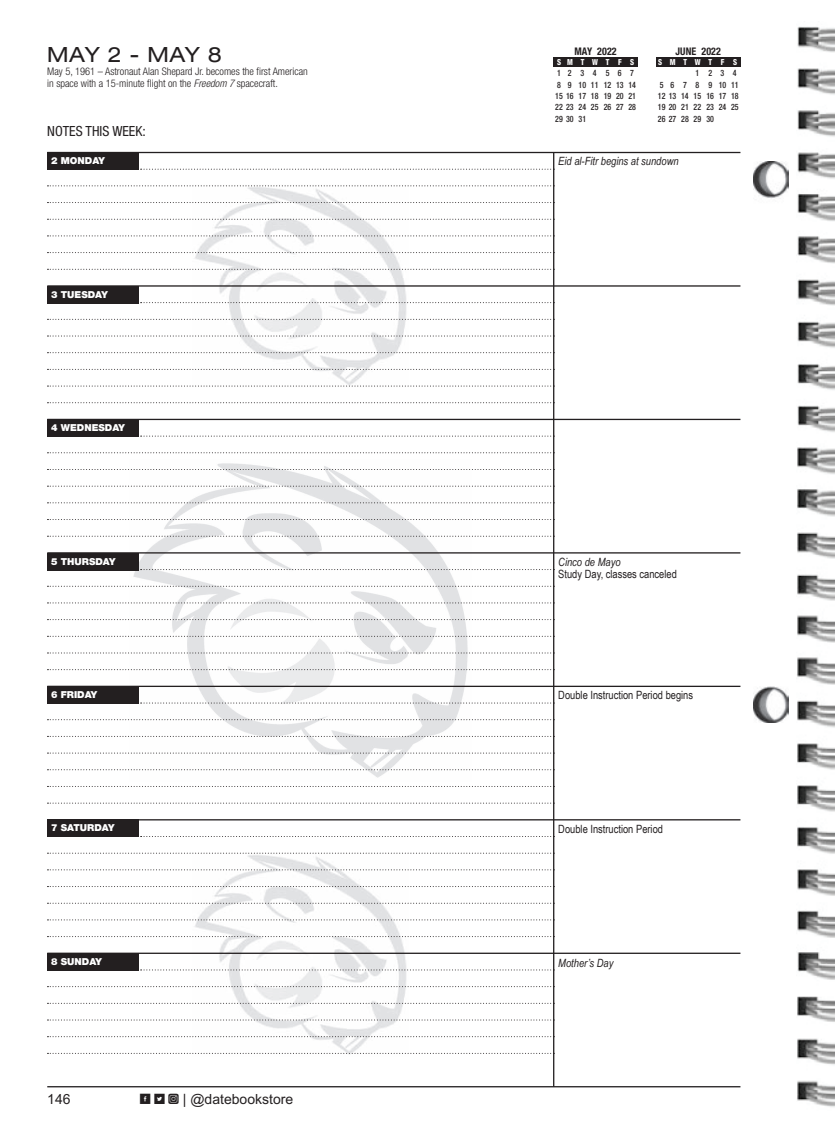
<style>
.page{position:relative;width:835px;height:1134px;background:#fff}
.page>*{position:absolute;margin:0;border:0;box-sizing:border-box;transform-origin:0 0}
.t1{font:expanded 21px "Helvetica Neue LT Std";color:#231f20}
.t2{font:14px "Social Custom Footer";color:#231f20}
.t3{font:condensed 14px "Helvetica Neue LT Std";color:#231f20}
.t4{font:11.38px "Arial Narrow";color:#231f20}
.t5{font:italic 11.38px "Arial Narrow";color:#231f20}
.t6{font:300 condensed 10.5px/12.2px "Helvetica Neue LT Std";color:#231f20}
.t7{font:700 condensed 10.5px "Helvetica Neue LT Std";letter-spacing:.01em;color:#231f20;scale:.95 1}
.t8{font:900 9.62px "Helvetica Neue LT Std";color:#fff}
.t9{font:500 condensed 8.75px/11.4px "Helvetica Neue LT Std";color:#231f20;scale:.9 1}
.t10{font:800 condensed 8.4px "Helvetica Neue LT Std";letter-spacing:1.04em;color:#fff;scale:.9 1}
.s1{font-style:italic}
</style>
<div class="page">
<img style="left:129px;top:463px;width:342px;height:315px">
<img style="left:192px;top:186px;width:216px;height:200px">
<img style="left:192px;top:855px;width:216px;height:200px">
<hr style="left:553px;top:153px;width:1px;height:934px;background:#231f20">
<hr style="left:47px;top:285px;width:693px;height:2px;background:#231f20">
<hr style="left:47px;top:419px;width:693px;height:1px;background:#231f20">
<hr style="left:47px;top:552px;width:693px;height:2px;background:#231f20">
<hr style="left:47px;top:686px;width:693px;height:1px;background:#231f20">
<hr style="left:47px;top:819px;width:693px;height:1px;background:#231f20">
<hr style="left:47px;top:953px;width:693px;height:1px;background:#231f20">
<hr style="left:47px;top:1086px;width:693px;height:1px;background:#231f20">
<div style="left:47px;top:286px;width:92px;height:17px;background:#231f20"></div>
<div style="left:47px;top:420px;width:92px;height:17px;background:#231f20"></div>
<div style="left:47px;top:553px;width:92px;height:17px;background:#231f20"></div>
<div style="left:47px;top:686px;width:92px;height:17px;background:#231f20"></div>
<div style="left:47px;top:820px;width:92px;height:17px;background:#231f20"></div>
<div style="left:47px;top:953px;width:92px;height:17px;background:#231f20"></div>
<hr style="left:47px;top:152px;width:693px;height:1px;background:#231f20">
<div style="left:47px;top:153px;width:92px;height:17px;background:#231f20"></div>
<svg style="left:141px;top:169px;width:411px;height:1px"></svg>
<svg style="left:141px;top:302px;width:411px;height:1px"></svg>
<svg style="left:141px;top:436px;width:411px;height:1px"></svg>
<svg style="left:141px;top:569px;width:411px;height:1px"></svg>
<svg style="left:141px;top:703px;width:411px;height:1px"></svg>
<svg style="left:141px;top:836px;width:411px;height:1px"></svg>
<svg style="left:141px;top:970px;width:411px;height:1px"></svg>
<svg style="left:47px;top:185px;width:505px;height:1px"></svg>
<svg style="left:47px;top:319px;width:505px;height:1px"></svg>
<svg style="left:47px;top:452px;width:505px;height:1px"></svg>
<svg style="left:47px;top:586px;width:505px;height:1px"></svg>
<svg style="left:47px;top:719px;width:505px;height:1px"></svg>
<svg style="left:47px;top:853px;width:505px;height:1px"></svg>
<svg style="left:47px;top:986px;width:505px;height:1px"></svg>
<svg style="left:47px;top:202px;width:505px;height:1px"></svg>
<svg style="left:47px;top:336px;width:505px;height:1px"></svg>
<svg style="left:47px;top:469px;width:505px;height:1px"></svg>
<svg style="left:47px;top:603px;width:505px;height:1px"></svg>
<svg style="left:47px;top:736px;width:505px;height:1px"></svg>
<svg style="left:47px;top:869px;width:505px;height:1px"></svg>
<svg style="left:47px;top:1003px;width:505px;height:1px"></svg>
<svg style="left:47px;top:219px;width:505px;height:1px"></svg>
<svg style="left:47px;top:352px;width:505px;height:1px"></svg>
<svg style="left:47px;top:486px;width:505px;height:1px"></svg>
<svg style="left:47px;top:619px;width:505px;height:1px"></svg>
<svg style="left:47px;top:753px;width:505px;height:1px"></svg>
<svg style="left:47px;top:886px;width:505px;height:1px"></svg>
<svg style="left:47px;top:1020px;width:505px;height:1px"></svg>
<svg style="left:47px;top:235px;width:505px;height:1px"></svg>
<svg style="left:47px;top:369px;width:505px;height:1px"></svg>
<svg style="left:47px;top:502px;width:505px;height:1px"></svg>
<svg style="left:47px;top:636px;width:505px;height:1px"></svg>
<svg style="left:47px;top:769px;width:505px;height:1px"></svg>
<svg style="left:47px;top:903px;width:505px;height:1px"></svg>
<svg style="left:47px;top:1036px;width:505px;height:1px"></svg>
<svg style="left:47px;top:252px;width:505px;height:1px"></svg>
<svg style="left:47px;top:386px;width:505px;height:1px"></svg>
<svg style="left:47px;top:519px;width:505px;height:1px"></svg>
<svg style="left:47px;top:653px;width:505px;height:1px"></svg>
<svg style="left:47px;top:786px;width:505px;height:1px"></svg>
<svg style="left:47px;top:919px;width:505px;height:1px"></svg>
<svg style="left:47px;top:1053px;width:505px;height:1px"></svg>
<svg style="left:47px;top:269px;width:505px;height:1px"></svg>
<svg style="left:47px;top:402px;width:505px;height:1px"></svg>
<svg style="left:47px;top:536px;width:505px;height:1px"></svg>
<svg style="left:47px;top:669px;width:505px;height:1px"></svg>
<svg style="left:47px;top:803px;width:505px;height:1px"></svg>
<svg style="left:47px;top:936px;width:505px;height:1px"></svg>
<div style="left:553px;top:57px;width:85px;height:10px;background:#231f20"></div>
<div style="left:656px;top:57px;width:84px;height:10px;background:#231f20"></div>
<img style="left:797px;top:26px;width:38px;height:1081px">
<img style="left:753px;top:161px;width:36px;height:562px">
<h1 class="t1" style="left:47px;top:42px;width:176px">MAY 2 - MAY 8</h1>
<p class="t7" style="left:574px;top:45px;width:46px">MAY 2022</p>
<p class="t7" style="left:675px;top:45px;width:49px">JUNE 2022</p>
<p class="t6" style="left:47px;top:65px;width:262px">May 5, 1961 – Astronaut Alan Shepard Jr. becomes the first American in space with a 15-minute flight on the <span class="s1">Freedom 7</span> spacecraft.</p>
<p class="t10" style="left:557px;top:57px;width:87px">SMTWT FS</p>
<p class="t10" style="left:658px;top:57px;width:89px">SMTWT F S</p>
<p class="t9" style="left:555px;top:67px;width:91px">1234567<br>8 9 1011121314<br>15 16 17 18 19 20 21<br>22 23 24 25 26 27 28<br>29 30 31</p>
<p class="t9" style="left:658px;top:67px;width:91px;text-indent:38px">1234<br>56 7 8 91011<br>12 13 14 15 16 17 18<br>19 20 21 22 23 24 25<br>26 27 28 29 30</p>
<h2 class="t3" style="left:47px;top:123px;width:100px">NOTES THIS WEEK:</h2>
<p class="t8" style="left:51px;top:155px;width:55px">2 MONDAY</p>
<p class="t8" style="left:51px;top:288px;width:58px">3 TUESDAY</p>
<p class="t8" style="left:51px;top:422px;width:75px">4 WEDNESDAY</p>
<p class="t8" style="left:51px;top:555px;width:66px">5 THURSDAY</p>
<p class="t8" style="left:51px;top:689px;width:48px">6 FRIDAY</p>
<p class="t8" style="left:51px;top:822px;width:65px">7 SATURDAY</p>
<p class="t5" style="left:558px;top:153px;width:122px">Eid al-Fitr begins at sundown</p>
<p class="t5" style="left:558px;top:554px;width:64px">Cinco de Mayo</p>
<p class="t4" style="left:558px;top:566px;width:120px">Study Day, classes canceled</p>
<p class="t4" style="left:558px;top:687px;width:136px">Double Instruction Period begins</p>
<p class="t4" style="left:558px;top:820px;width:106px">Double Instruction Period</p>
<p class="t8" style="left:51px;top:956px;width:52px">8 SUNDAY</p>
<p class="t5" style="left:558px;top:955px;width:57px">Mother’s Day</p>
<h2 class="t2" style="left:47px;top:1089px;width:25px">146</h2>
<h2 class="t2" style="left:140px;top:1089px;width:155px">ç µ å | @datebookstore</h2>
</div>
